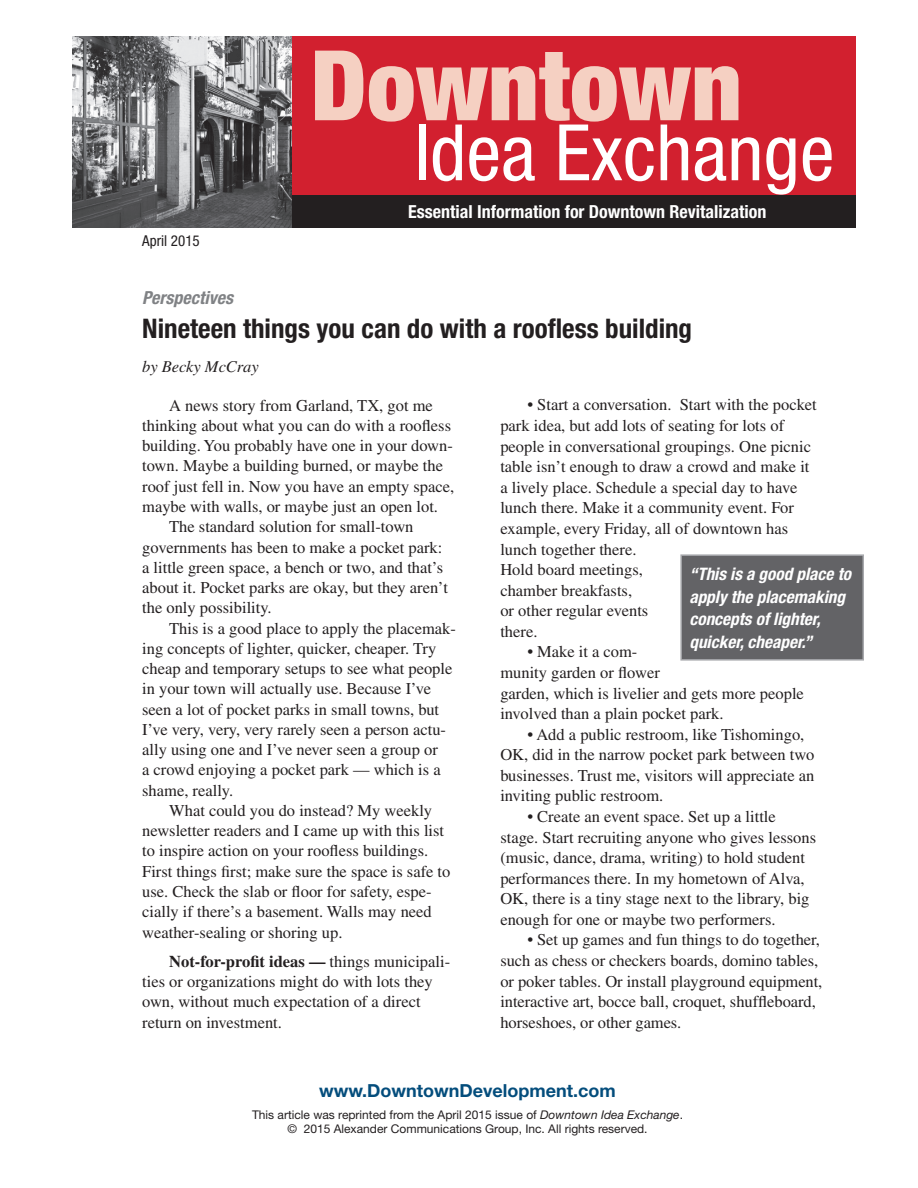
<style>
.page{position:relative;width:918px;height:1188px;background:#fff}
.page>*{position:absolute;margin:0;border:0;box-sizing:border-box;transform-origin:0 0}
.t1{font:900 condensed 97.5px "Helvetica Neue";color:#f5d0c2}
.t2{font:condensed 78px "Helvetica Neue";color:#fff}
.t3{font:700 condensed 27px "Helvetica Neue";color:#231f20}
.t4{font:700 condensed 18px "Helvetica Neue";color:#fff}
.t5{font:700 18px "Helvetica Neue";color:#044d7c}
.t6{font:italic 700 condensed 18px "Helvetica Neue";color:#808285}
.t7{font:italic 700 condensed 17.25px/22.5px "Helvetica Neue";color:#fff}
.t8{font:16.5px/20.5px "Times";color:#231f20}
.t9{font:italic 16.5px "Times";color:#231f20}
.t10{font:condensed 15px "Helvetica Neue";color:#231f20}
.t11{font:12px/14.4px "Helvetica Neue";color:#231f20;text-align:center}
.s1{font-weight:700}
.s2{font-style:italic}
</style>
<div class="page">
<img style="left:72px;top:36px;width:220px;height:191px">
<div style="left:292px;top:36px;width:564px;height:166px;background:#d2202f"></div>
<div style="left:292px;top:195px;width:564px;height:32px;background:#231f20"></div>
<div style="left:681px;top:555px;width:182px;height:105px;background:#636366"></div>
<div style="left:680px;top:554px;width:184px;height:107px;border:2px solid #a8a9ad"></div>
<p class="t10" style="left:142px;top:235px;width:59px">April 2015</p>
<h1 class="t1" style="left:311px;top:30px;width:433px">Downtown</h1>
<h2 class="t2" style="left:414px;top:123px;width:422px">Idea Exchange</h2>
<p class="t4" style="left:408px;top:205px;width:360px">Essential Information for Downtown Revitalization</p>
<p class="t6" style="left:142px;top:291px;width:96px">Perspectives</p>
<h3 class="t3" style="left:142px;top:319px;width:551px">Nineteen things you can do with a roofless building</h3>
<p class="t9" style="left:142px;top:361px;width:118px">by Becky McCray</p>
<p class="t8" style="left:169px;top:397px;width:265px">A news story from Garland, TX, got me</p>
<p class="t8" style="left:142px;top:417px;width:310px">thinking about what you can do with a roofless</p>
<p class="t8" style="left:142px;top:437px;width:312px">building. You probably have one in your down-</p>
<p class="t8" style="left:142px;top:457px;width:302px">town. Maybe a building burned, or maybe the</p>
<p class="t8" style="left:142px;top:478px;width:314px">roof just fell in. Now you have an empty space,</p>
<p class="t8" style="left:142px;top:498px;width:297px">maybe with walls, or maybe just an open lot.</p>
<p class="t8" style="left:169px;top:518px;width:246px">The standard solution for small-town</p>
<p class="t8" style="left:142px;top:538px;width:302px">governments has been to make a pocket park:</p>
<p class="t8" style="left:142px;top:559px;width:302px">a little green space, a bench or two, and that’s</p>
<p class="t8" style="left:142px;top:579px;width:307px">about it. Pocket parks are okay, but they aren’t</p>
<p class="t8" style="left:142px;top:599px;width:131px">the only possibility.</p>
<p class="t8" style="left:169px;top:619px;width:288px">This is a good place to apply the placemak-</p>
<p class="t8" style="left:142px;top:640px;width:296px">ing concepts of lighter, quicker, cheaper. Try</p>
<p class="t8" style="left:142px;top:660px;width:312px">cheap and temporary setups to see what people</p>
<p class="t8" style="left:142px;top:680px;width:291px">in your town will actually use. Because I’ve</p>
<p class="t8" style="left:142px;top:700px;width:298px">seen a lot of pocket parks in small towns, but</p>
<p class="t8" style="left:142px;top:721px;width:305px">I’ve very, very, very rarely seen a person actu-</p>
<p class="t8" style="left:142px;top:741px;width:297px">ally using one and I’ve never seen a group or</p>
<p class="t8" style="left:142px;top:761px;width:300px">a crowd enjoying a pocket park — which is a</p>
<p class="t8" style="left:142px;top:782px;width:93px">shame, really.</p>
<p class="t8" style="left:169px;top:802px;width:265px">What could you do instead? My weekly</p>
<p class="t8" style="left:142px;top:822px;width:304px">newsletter readers and I came up with this list</p>
<p class="t8" style="left:142px;top:842px;width:288px">to inspire action on your roofless buildings.</p>
<p class="t8" style="left:142px;top:863px;width:310px">First things first; make sure the space is safe to</p>
<p class="t8" style="left:142px;top:883px;width:291px">use. Check the slab or floor for safety, espe-</p>
<p class="t8" style="left:142px;top:903px;width:291px">cially if there’s a basement. Walls may need</p>
<p class="t8" style="left:142px;top:923px;width:202px">weather-sealing or shoring up.</p>
<p class="t8" style="left:142px;top:953px;width:309px;text-indent:27px"><span class="s1">Not-for-profit ideas —</span> things municipali&shy;ties or organizations might do with lots they own, without much expectation of a direct return on investment.</p>
<p class="t8" style="left:500px;top:395px;width:318px;text-indent:27px">• Start a conversation. Start with the pocket park idea, but add lots of seating for lots of people in conversational groupings. One picnic table isn’t enough to draw a crowd and make it a lively place. Schedule a special day to have lunch there. Make it a community event. For example, every Friday, all of downtown has lunch together there.<br>Hold board meetings,<br>chamber breakfasts,<br>or other regular events<br>there.</p>
<p class="t8" style="left:500px;top:642px;width:305px;text-indent:27px">• Make it a com-<br>munity garden or flower<br>garden, which is livelier and gets more people involved than a plain pocket park.</p>
<p class="t8" style="left:500px;top:724px;width:316px;text-indent:27px">• Add a public restroom, like Tishomingo, OK, did in the narrow pocket park between two businesses. Trust me, visitors will appreciate an inviting public restroom.</p>
<p class="t8" style="left:500px;top:806px;width:317px;text-indent:27px">• Create an event space. Set up a little stage. Start recruiting anyone who gives lessons (music, dance, drama, writing) to hold student performances there. In my hometown of Alva, OK, there is a tiny stage next to the library, big enough for one or maybe two performers.</p>
<p class="t8" style="left:500px;top:930px;width:324px;text-indent:27px">• Set up games and fun things to do together, such as chess or checkers boards, domino tables, or poker tables. Or install playground equipment, interactive art, bocce ball, croquet, shuffleboard, horseshoes, or other games.</p>
<p class="t7" style="left:689px;top:565px;width:167px">“This is a good place to apply the placemaking concepts of lighter, quicker,cheaper.”</p>
<p class="t5" style="left:319px;top:1084px;width:298px">www.DowntownDevelopment.com</p>
<p class="t11" style="left:252px;top:1108px;width:432px">This article was reprinted from the April 2015 issue of <span class="s2">Downtown Idea Exchange</span>. © 2015 Alexander Communications Group, Inc. All rights reserved.</p>
</div>
